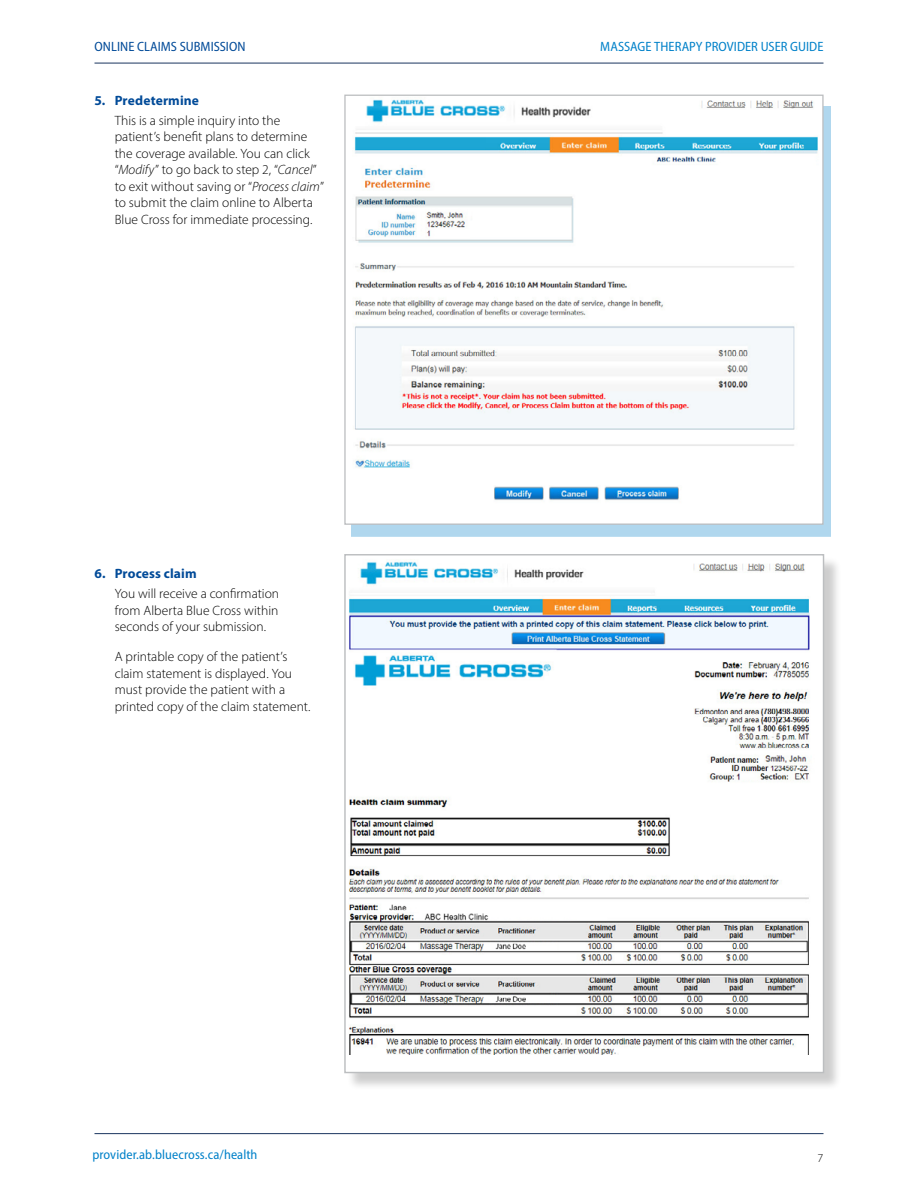
<style>
.page{position:relative;width:918px;height:1188px;background:#fff}
.page>*{position:absolute;margin:0;border:0;box-sizing:border-box;transform-origin:0 0}
.t1{font:300 13.5px/16.5px "Myriad Pro";color:#000}
.t2{font:semi-condensed 13.5px "Myriad Pro";letter-spacing:.005em;color:#0081c9}
.t3{font:700 13.5px "Myriad Pro";letter-spacing:.01em;color:#004a98}
.t4{font:semi-condensed 13.5px "Myriad Pro";letter-spacing:.005em;color:#004a98}
.t5{font:300 12px "Myriad Pro";color:#000}
.s1{font-style:italic}
</style>
<div class="page">
<hr style="left:94px;top:1133px;width:730px;height:1px;background:#1a355f">
<hr style="left:94px;top:63px;width:730px;height:1px;background:#1a355f">
<div style="left:351px;top:106px;width:479px;height:431px;background:#0081c9;opacity:.31"></div>
<div style="left:345px;top:95px;width:478px;height:429px;background:#fff"></div>
<img style="left:354px;top:99px;width:464px;height:401px">
<div style="left:347px;top:557px;width:496px;height:534px;background:#000;opacity:.2"></div>
<div style="left:345px;top:555px;width:479px;height:518px;background:#fff"></div>
<img style="left:349px;top:561px;width:461px;height:494px">
<p class="t4" style="left:94px;top:38px;width:153px">ONLINE CLAIMS SUBMISSION</p>
<p class="t2" style="left:600px;top:38px;width:225px">MASSAGE THERAPY PROVIDER USER GUIDE</p>
<p class="t3" style="left:94px;top:91px;width:106px">5. Predetermine</p>
<p class="t1" style="left:115px;top:112px;width:211px">This is a simple inquiry into the patient’s benefit plans to determine the coverage available. You can click “<span class="s1">Modify</span>” to go back to step 2, “<span class="s1">Cancel</span>” to exit without saving or “<span class="s1">Process claim</span>” to submit the claim online to Alberta Blue Cross for immediate processing.</p>
<p class="t3" style="left:94px;top:565px;width:104px">6. Process claim</p>
<p class="t1" style="left:115px;top:585px;width:166px;text-align:justify">You will receive a confirmation from Alberta Blue Cross within seconds of your submission.</p>
<p class="t1" style="left:115px;top:648px;width:197px">A printable copy of the patient’s claim statement is displayed. You must provide the patient with a printed copy of the claim statement.</p>
<p class="t2" style="left:92px;top:1147px;width:167px">provider.ab.bluecross.ca/health</p>
<p class="t5" style="left:818px;top:1150px;width:7px">7</p>
</div>
